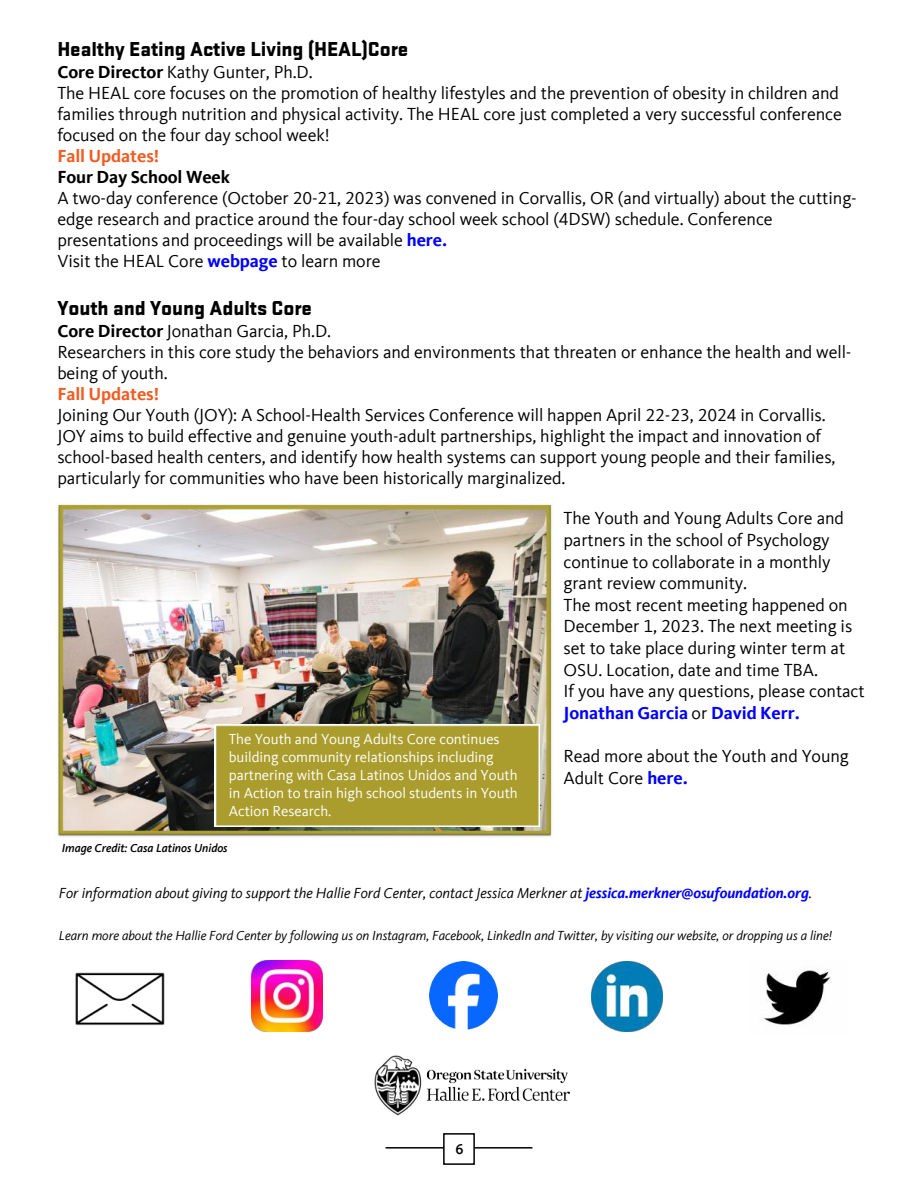
<style>
.page{position:relative;width:918px;height:1188px;background:#fff}
.page>*{position:absolute;margin:0;border:0;box-sizing:border-box;transform-origin:0 0}
.t1{font:900 21px "Stratum 2";letter-spacing:-.005em;color:#000}
.t2{font:18px/21px "Kievit Offc";letter-spacing:-.005em;color:#000}
.t3{font:700 18px "Kievit Offc";letter-spacing:-.005em;color:#f15c22}
.t4{font:700 18px "Kievit Offc";letter-spacing:-.005em;color:#000}
.t5{font:15px/18px "Kievit Offc";letter-spacing:-.005em;color:#fff}
.t6{font:italic 15px "Kievit Offc";letter-spacing:-.005em;color:#000}
.t7{font:500 15px "Kievit Offc";color:#000}
.t8{font:italic 13.5px "Kievit Offc";letter-spacing:-.005em;color:#000}
.t9{font:italic 500 12px "Kievit Offc";letter-spacing:-.005em;color:#000}
.s1{font-weight:700}
.s2{font-weight:700;color:#00f}
</style>
<div class="page">
<img style="left:56px;top:503px;width:497px;height:336px">
<hr style="left:386px;top:1147px;width:146px;height:2px;background:#000">
<div style="left:443px;top:1133px;width:32px;height:32px;background:#fff;border:2px solid #000"></div>
<img style="left:251px;top:961px;width:71px;height:70px">
<img style="left:429px;top:961px;width:69px;height:68px">
<img style="left:375px;top:1056px;width:194px;height:59px">
<img style="left:75px;top:972px;width:90px;height:54px">
<img style="left:592px;top:961px;width:70px;height:71px">
<img style="left:763px;top:970px;width:68px;height:56px">
<div style="left:214px;top:725px;width:325px;height:102px;background:#aa9d2e"></div>
<p class="t1" style="left:57px;top:34px;width:353px">Healthy Eating Active Living (HEAL)Core</p>
<p class="t2" style="left:57px;top:62px;width:786px"><span class="s1">Core Director</span> Kathy Gunter, Ph.D.<br>The HEAL core focuses on the promotion of healthy lifestyles and the prevention of obesity in children and families through nutrition and physical activity. The HEAL core just completed a very successful conference focused on the four day school week!</p>
<p class="t3" style="left:57px;top:146px;width:103px">Fall Updates!</p>
<p class="t4" style="left:57px;top:167px;width:174px">Four Day School Week</p>
<p class="t2" style="left:57px;top:188px;width:801px">A two-day conference (October 20-21, 2023) was convened in Corvallis, OR (and virtually) about the cutting&shy;edge research and practice around the four-day school week school (4DSW) schedule. Conference presentations and proceedings will be available <span class="s2">here.<br></span>Visit the HEAL Core <span class="s2">webpage</span> to learn more</p>
<p class="t1" style="left:57px;top:293px;width:256px">Youth and Young Adults Core</p>
<p class="t2" style="left:57px;top:321px;width:796px"><span class="s1">Core Director</span> Jonathan Garcia, Ph.D.<br>Researchers in this core study the behaviors and environments that threaten or enhance the health and well&shy;being of youth.</p>
<p class="t3" style="left:57px;top:384px;width:103px">Fall Updates!</p>
<p class="t2" style="left:57px;top:405px;width:780px">Joining Our Youth (JOY): A School-Health Services Conference will happen April 22-23, 2024 in Corvallis.<br>JOY aims to build effective and genuine youth-adult partnerships, highlight the impact and innovation of school-based health centers, and identify how health systems can support young people and their families, particularly for communities who have been historically marginalized.</p>
<p class="t2" style="left:564px;top:508px;width:303px;line-height:21.6px">The Youth and Young Adults Core and partners in the school of Psychology continue to collaborate in a monthly grant review community.<br>The most recent meeting happened on December 1, 2023. The next meeting is set to take place during winter term at OSU. Location, date and time TBA.<br>If you have any questions, please contact <span class="s2">Jonathan Garcia</span> or <span class="s2">David Kerr.</span></p>
<p class="t2" style="left:564px;top:746px;width:287px;line-height:21.6px">Read more about the Youth and Young<br>Adult Core <span class="s2">here.</span></p>
<p class="t5" style="left:229px;top:730px;width:290px">The Youth and Young Adults Core continues building community relationships including partnering with Casa Latinos Unidos and Youth in Action to train high school students in Youth Action Research.</p>
<p class="t9" style="left:62px;top:841px;width:168px">Image Credit: Casa Latinos Unidos</p>
<p class="t6" style="left:59px;top:884px;width:755px">For information about giving to support the Hallie Ford Center, contact Jessica Merkner at <span class="s2">jessica.merkner@osufoundation.org</span>.</p>
<p class="t8" style="left:59px;top:928px;width:775px">Learn more about the Hallie Ford Center by following us on Instagram, Facebook, LinkedIn and Twitter, by visiting our website, or dropping us a line!</p>
<p class="t7" style="left:455px;top:1140px;width:10px">6</p>
</div>
